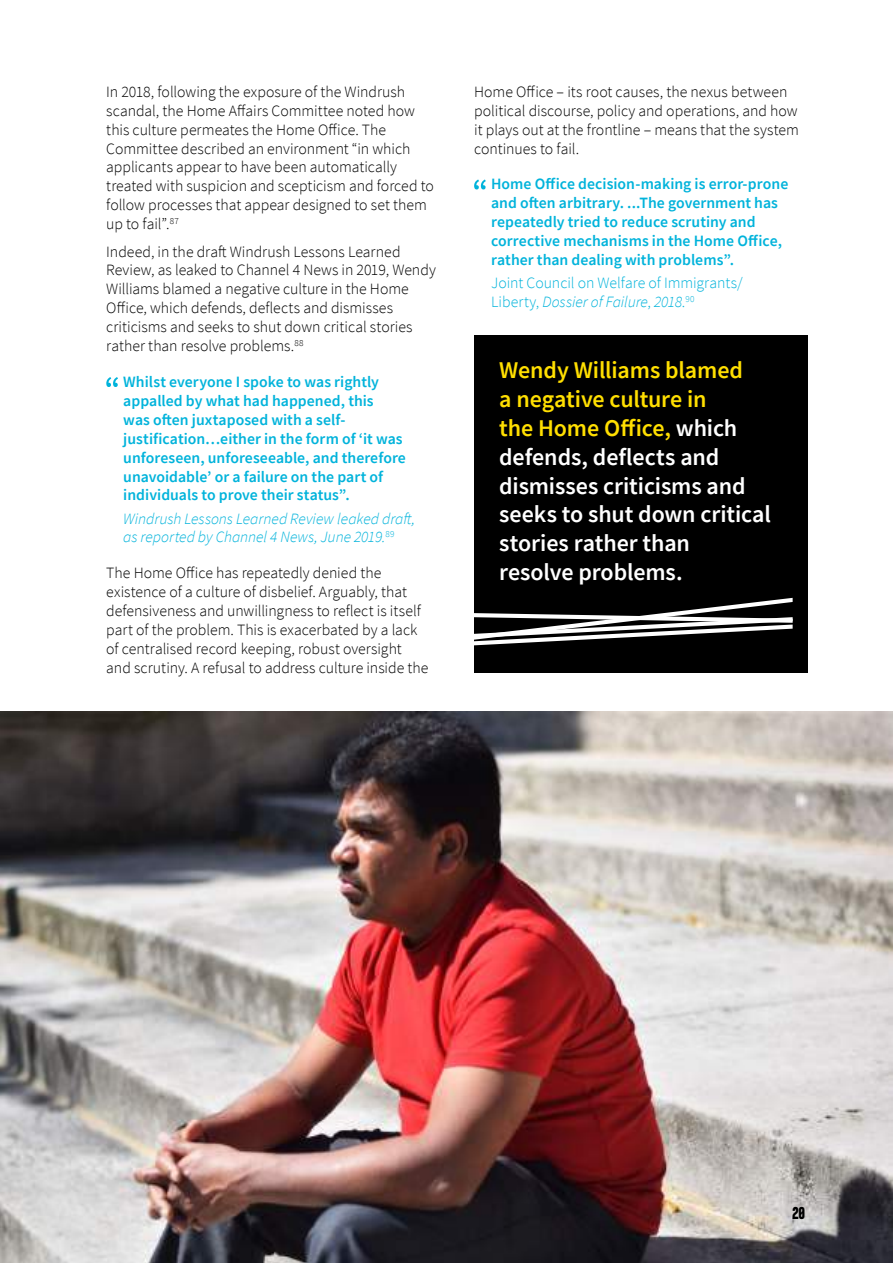
<style>
.page{position:relative;width:893px;height:1263px;background:#fff}
.page>*{position:absolute;margin:0;border:0;box-sizing:border-box;transform-origin:0 0}
.t1{font:600 24px/28.8px "Source Sans Pro";letter-spacing:-.005em;color:#fff}
.t2{font:300 15.75px/18.9px "Source Sans Pro";color:#000}
.t3{font:600 15.75px/18.9px "Source Sans Pro";color:#00b3db}
.t4{font:italic 300 15.75px/18.9px "Source Sans Pro";letter-spacing:-.005em;color:#00b3db}
.t5{font:300 15.75px/18.9px "Source Sans Pro";letter-spacing:-.005em;color:#00b3db}
.t6{font:700 15px "Formula Condensed";color:#000}
.s1{font-style:italic}
.s2{color:#ffdf00}
</style>
<div class="page">
<svg style="left:106px;top:377px;width:12px;height:10px"></svg>
<svg style="left:474px;top:179px;width:12px;height:10px"></svg>
<img style="left:0;top:711px;width:893px;height:552px">
<div style="left:474px;top:335px;width:333px;height:337px;background:#000"></div>
<svg style="left:474px;top:598px;width:319px;height:48px"></svg>
<p class="t2" style="left:106px;top:82px;width:329px">In 2018, following the exposure of the Windrush scandal, the Home Affairs Committee noted how this culture permeates the Home Office. The Committee described an environment “in which applicants appear to have been automatically treated with suspicion and scepticism and forced to follow processes that appear designed to set them up to fail”.<sup>87</sup></p>
<p class="t2" style="left:106px;top:242px;width:331px">Indeed, in the draft Windrush Lessons Learned Review, as leaked to Channel 4 News in 2019, Wendy Williams blamed a negative culture in the Home Office, which defends, deflects and dismisses criticisms and seeks to shut down critical stories rather than resolve problems.<sup>88</sup></p>
<p class="t3" style="left:123px;top:372px;width:284px">Whilst everyone I spoke to was rightly appalled by what had happened, this<br>was often juxtaposed with a self&shy;justification…either in the form of ‘it was unforeseen, unforeseeable, and therefore unavoidable’ or a failure on the part of individuals to prove their status”.</p>
<p class="t4" style="left:123px;top:509px;width:293px">Windrush Lessons Learned Review leaked draft, as reported by Channel 4 News, June 2019.<sup>89</sup></p>
<p class="t2" style="left:106px;top:564px;width:324px">The Home Office has repeatedly denied the existence of a culture of disbelief. Arguably, that defensiveness and unwillingness to reflect is itself part of the problem. This is exacerbated by a lack of centralised record keeping, robust oversight and scrutiny. A refusal to address culture inside the</p>
<p class="t2" style="left:474px;top:82px;width:326px">Home Office – its root causes, the nexus between political discourse, policy and operations, and how it plays out at the frontline – means that the system continues to fail.</p>
<p class="t3" style="left:491px;top:175px;width:299px">Home Office decision-making is error-prone and often arbitrary. ...The government has repeatedly tried to reduce scrutiny and corrective mechanisms in the Home Office, rather than dealing with problems”.</p>
<p class="t5" style="left:491px;top:274px;width:253px">Joint Council on Welfare of Immigrants/<br>Liberty, <span class="s1">Dossier of Failure</span>, <span class="s1">2018</span>.<sup>90</sup></p>
<h1 class="t1" style="left:499px;top:356px;width:273px"><span class="s2">Wendy Williams blamed<br>a negative culture in<br>the Home Office,</span> which defends, deflects and dismisses criticisms and seeks to shut down critical stories rather than<br>resolve problems.</h1>
<p class="t6" style="left:793px;top:1204px;width:14px">20</p>
</div>
